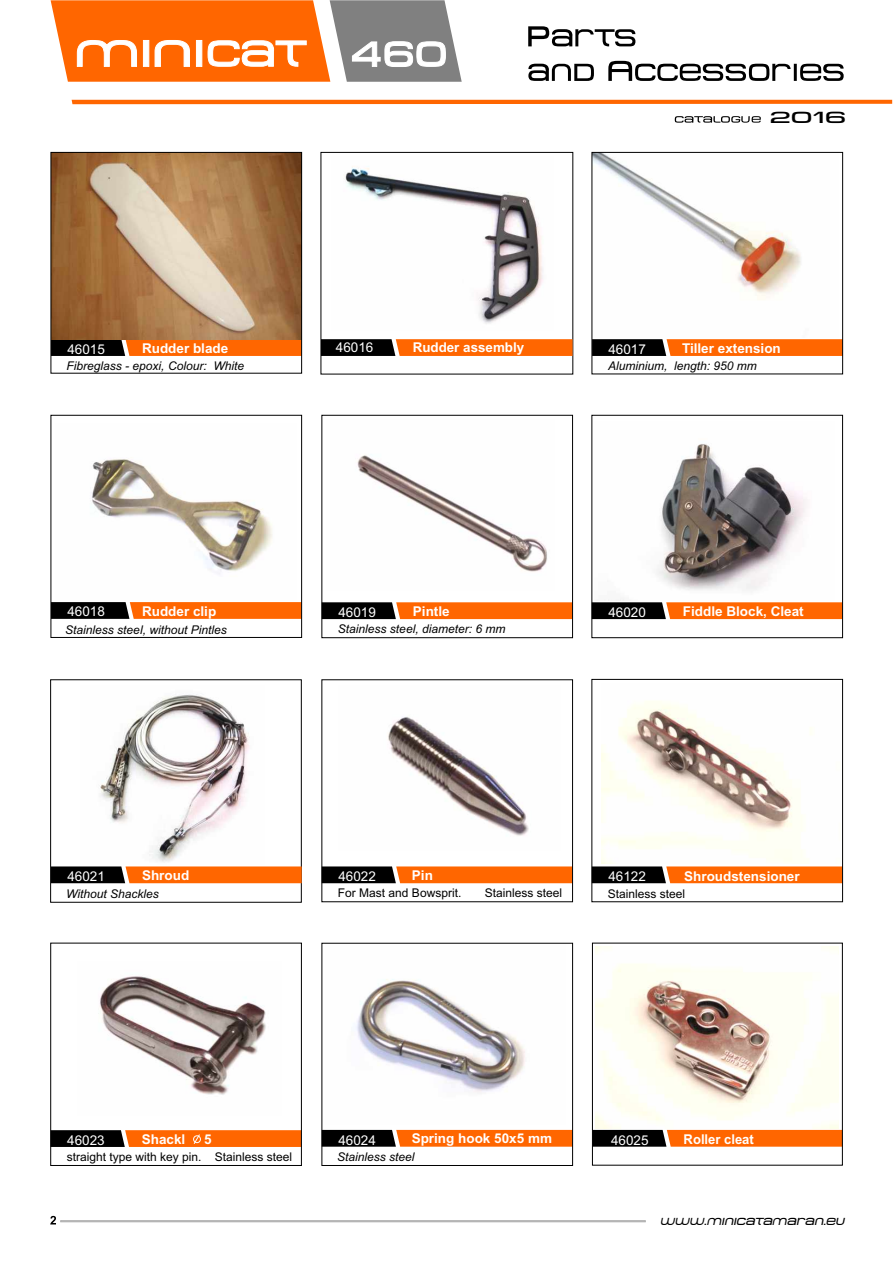
<style>
.page{position:relative;width:894px;height:1263px;background:#fff}
.page>*{position:absolute;margin:0;border:0;box-sizing:border-box;transform-origin:0 0}
.t1{font:16.05px "Metro DF";color:#000;scale:1.53 1}
.t2{font:700 13.5px "Arial";color:#fff}
.t3{font:13.5px "Arial";color:#fff}
.t4{font:700 13.5px "Arial";color:#fff;scale:.96 1}
.t5{font:italic 12px "Arial";color:#000}
.t6{font:12px "Arial";color:#000}
.t7{font:italic 10.2px "Metro DF";color:#000}
</style>
<div class="page">
<svg style="left:594px;top:1130px;width:247px;height:17px;background:#b74e08"></svg>
<svg style="left:324px;top:1130px;width:247px;height:17px;background:#b84f08"></svg>
<svg style="left:594px;top:866px;width:247px;height:17px;background:#b8500b"></svg>
<svg style="left:324px;top:866px;width:247px;height:17px;background:#b8500b"></svg>
<svg style="left:51px;top:866px;width:251px;height:17px;background:#b7500b"></svg>
<svg style="left:594px;top:602px;width:247px;height:17px;background:#b84f09"></svg>
<svg style="left:324px;top:602px;width:247px;height:17px;background:#b84f09"></svg>
<svg style="left:53px;top:602px;width:247px;height:17px;background:#b34c07"></svg>
<svg style="left:594px;top:339px;width:247px;height:17px;background:#b74d07"></svg>
<svg style="left:321px;top:339px;width:252px;height:17px;background:#b64d07"></svg>
<svg style="left:53px;top:340px;width:247px;height:16px;background:#b64b04"></svg>
<svg style="left:330px;top:1164px;width:316px;height:59px"></svg>
<div style="left:51px;top:415px;width:251px;height:223px;border:1px solid #000"></div>
<div style="left:322px;top:415px;width:251px;height:223px;border:1px solid #000"></div>
<div style="left:592px;top:415px;width:251px;height:223px;border:1px solid #000"></div>
<img style="left:92px;top:459px;width:181px;height:115px">
<img style="left:594px;top:154px;width:207px;height:146px">
<div style="left:592px;top:679px;width:251px;height:223px;border:1px solid #000"></div>
<div style="left:322px;top:943px;width:251px;height:223px;border:1px solid #000"></div>
<img style="left:356px;top:979px;width:169px;height:114px">
<img style="left:595px;top:946px;width:243px;height:182px">
<svg style="left:50px;top:1216px;width:6px;height:9px"></svg>
<img style="left:357px;top:455px;width:190px;height:117px">
<img style="left:388px;top:717px;width:141px;height:119px">
<hr style="left:61px;top:1220px;width:584px;height:2px;background:#b3b3b3">
<div style="left:592px;top:943px;width:251px;height:222px;border:1px solid #000"></div>
<img style="left:53px;top:154px;width:247px;height:186px">
<div style="left:51px;top:943px;width:251px;height:223px;border:1px solid #000"></div>
<img style="left:100px;top:976px;width:166px;height:119px">
<svg style="left:51px;top:1130px;width:250px;height:17px;background:#b64e09"></svg>
<img style="left:602px;top:701px;width:209px;height:162px">
<div style="left:592px;top:152px;width:251px;height:222px;border:1px solid #000"></div>
<div style="left:51px;top:152px;width:251px;height:221px;border:1px solid #000"></div>
<img style="left:345px;top:166px;width:198px;height:158px">
<img style="left:100px;top:694px;width:149px;height:168px">
<img style="left:608px;top:444px;width:198px;height:156px">
<svg style="left:528px;top:26px;width:316px;height:55px"></svg>
<svg style="left:675px;top:116px;width:86px;height:7px"></svg>
<svg style="left:72px;top:100px;width:820px;height:4px;background:#ff6703"></svg>
<svg style="left:51px;top:0;width:411px;height:82px"></svg>
<p class="t3" style="left:67px;top:344px;width:39px">46015</p>
<p class="t2" style="left:142px;top:343px;width:88px">Rudder blade</p>
<p class="t5" style="left:67px;top:361px;width:179px">Fibreglass - epoxi, Colour: White</p>
<h1 class="t1" style="left:770px;top:107px;width:52px">2016</h1>
<p class="t3" style="left:336px;top:343px;width:39px">46016</p>
<p class="t2" style="left:413px;top:342px;width:113px">Rudder assembly</p>
<p class="t2" style="left:682px;top:343px;width:100px">Tiller extension</p>
<p class="t3" style="left:608px;top:344px;width:39px">46017</p>
<p class="t5" style="left:608px;top:362px;width:150px">Aluminium, length: 950 mm</p>
<p class="t3" style="left:67px;top:606px;width:39px">46018</p>
<p class="t2" style="left:142px;top:606px;width:76px">Rudder clip</p>
<p class="t3" style="left:338px;top:607px;width:39px">46019</p>
<p class="t2" style="left:413px;top:606px;width:38px">Pintle</p>
<p class="t3" style="left:608px;top:607px;width:39px">46020</p>
<p class="t2" style="left:683px;top:606px;width:122px">Fiddle Block, Cleat</p>
<p class="t5" style="left:65px;top:625px;width:163px">Stainless steel, without Pintles</p>
<p class="t5" style="left:338px;top:625px;width:169px">Stainless steel, diameter: 6 mm</p>
<p class="t3" style="left:67px;top:871px;width:39px">46021</p>
<p class="t2" style="left:142px;top:870px;width:49px">Shroud</p>
<p class="t5" style="left:66px;top:889px;width:94px">Without Shackles</p>
<p class="t3" style="left:338px;top:871px;width:39px">46022</p>
<p class="t2" style="left:412px;top:870px;width:23px">Pin</p>
<p class="t3" style="left:608px;top:871px;width:39px">46122</p>
<p class="t6" style="left:338px;top:888px;width:125px">For Mast and Bowsprit.</p>
<p class="t6" style="left:485px;top:888px;width:79px">Stainless steel</p>
<p class="t6" style="left:608px;top:889px;width:79px">Stainless steel</p>
<p class="t2" style="left:684px;top:871px;width:117px">Shroudstensioner</p>
<p class="t3" style="left:67px;top:1135px;width:39px">46023</p>
<p class="t2" style="left:142px;top:1134px;width:45px">Shackl</p>
<p class="t2" style="left:204px;top:1134px;width:9px">5</p>
<p class="t6" style="left:67px;top:1153px;width:227px">straight type with key pin. Stainless steel</p>
<p class="t2" style="left:412px;top:1134px;width:142px">Spring hook 50x5 mm</p>
<p class="t3" style="left:611px;top:1135px;width:39px">46025</p>
<p class="t4" style="left:684px;top:1134px;width:75px">Roller cleat</p>
<p class="t5" style="left:337px;top:1152px;width:79px">Stainless steel</p>
<p class="t3" style="left:338px;top:1135px;width:39px">46024</p>
<p class="t7" style="left:660px;top:1215px;width:189px">WWW.MINICATAMARAN.EU</p>
</div>
